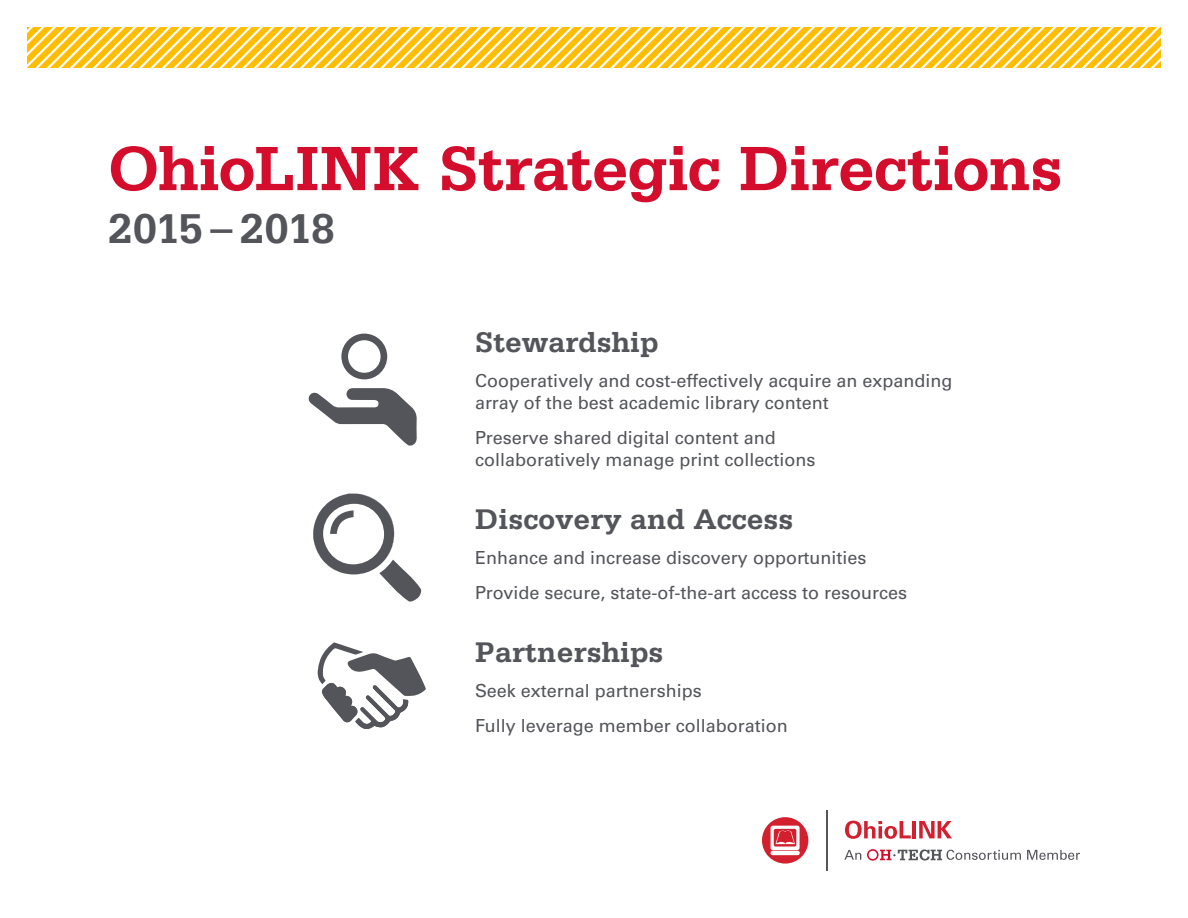
<style>
.page{position:relative;width:1188px;height:918px;background:#fff}
.page>*{position:absolute;margin:0;border:0;box-sizing:border-box;transform-origin:0 0}
.t1{font:700 66px "Serifa Std";letter-spacing:-.015em;color:#d30d2b}
.t2{font:700 44.1px "Serifa Std";letter-spacing:-.03em;color:#54555a}
.t3{font:700 30px "Serifa Std";color:#54555a}
.t4{font:18px/21.6px "Univers LT Std";color:#54555a}
</style>
<div class="page">
<div style="left:762px;top:817px;width:46px;height:47px;background:#d2202f;border-radius:50%"></div>
<svg style="left:770px;top:826px;width:30px;height:29px"></svg>
<hr style="left:827px;top:810px;width:1px;height:61px;background:#55565a">
<svg style="left:845px;top:821px;width:66px;height:18px"></svg>
<hr style="left:912px;top:821px;width:4px;height:17px;background:#d2202f">
<svg style="left:919px;top:821px;width:33px;height:17px"></svg>
<svg style="left:844px;top:850px;width:17px;height:10px"></svg>
<svg style="left:1027px;top:850px;width:53px;height:10px"></svg>
<svg style="left:867px;top:849px;width:154px;height:12px"></svg>
<svg style="left:27px;top:27px;width:1134px;height:41px"></svg>
<svg style="left:309px;top:388px;width:108px;height:58px"></svg>
<svg style="left:341px;top:334px;width:46px;height:45px"></svg>
<svg style="left:313px;top:494px;width:108px;height:108px"></svg>
<svg style="left:318px;top:643px;width:108px;height:86px"></svg>
<p class="t1" style="left:108px;top:130px;width:957px">OhioLINK Strategic Directions</p>
<p class="t2" style="left:108px;top:203px;width:229px">2015 – 2018</p>
<p class="t3" style="left:475px;top:325px;width:185px">Stewardship</p>
<p class="t4" style="left:475px;top:370px;width:479px">Cooperatively and cost-effectively acquire an expanding array of the best academic library content</p>
<p class="t4" style="left:475px;top:427px;width:342px">Preserve shared digital content and collaboratively manage print collections</p>
<p class="t3" style="left:475px;top:501px;width:320px">Discovery and Access</p>
<p class="t4" style="left:475px;top:547px;width:393px">Enhance and increase discovery opportunities</p>
<p class="t4" style="left:475px;top:582px;width:433px">Provide secure, state-of-the-art access to resources</p>
<p class="t3" style="left:475px;top:634px;width:190px">Partnerships</p>
<p class="t4" style="left:475px;top:680px;width:228px">Seek external partnerships</p>
<p class="t4" style="left:475px;top:715px;width:314px">Fully leverage member collaboration</p>
</div>
